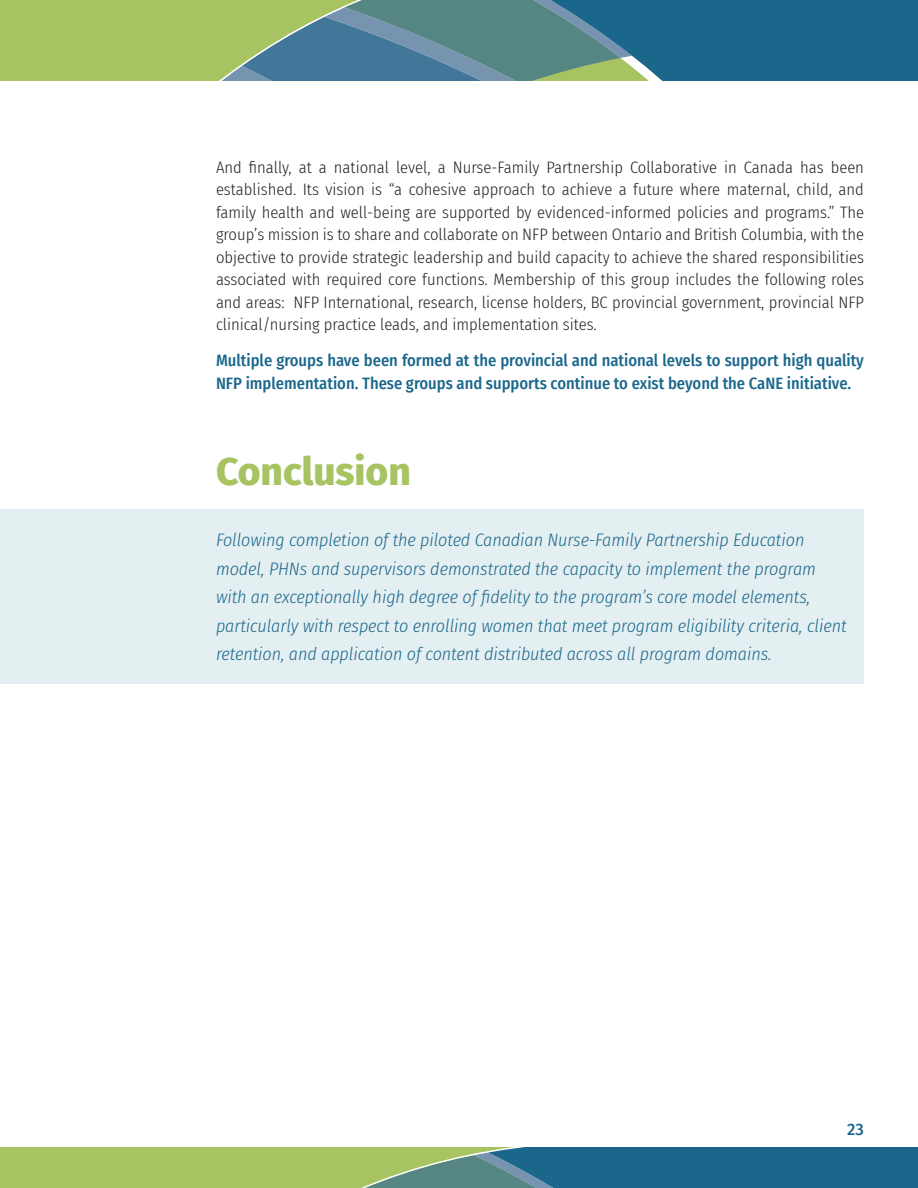
<style>
.page{position:relative;width:918px;height:1188px;background:#fff}
.page>*{position:absolute;margin:0;border:0;box-sizing:border-box;transform-origin:0 0}
.Large_Heading{font:800 39px "Fira Sans";color:#a7c362}
.Blue_Box{font:italic 300 18px/28.5px "Fira Sans Condensed";letter-spacing:-.005em;color:#1b678c}
.Body_Test_1{font:300 16.5px/22.5px "Fira Sans Condensed";color:#231f20;text-align:justify}
.Body_Special{font:500 16.5px/22.5px "Fira Sans Condensed";color:#1b678c}
.t1{font:500 16.5px "Fira Sans";color:#1b678c}
</style>
<div class="page">
<div style="left:641px;top:0;width:277px;height:81px;background:#1b678c"></div>
<svg style="left:0;top:0;width:632px;height:81px;background:#7aa07b"></svg>
<svg style="left:0;top:1148px;width:918px;height:40px;background:#639679"></svg>
<div style="left:0;top:509px;width:864px;height:175px;background:#e4eff2"></div>
<p class="Body_Test_1" style="left:216px;top:156px;width:650px">And finally, at a national level, a Nurse-Family Partnership Collaborative in Canada has been established. Its vision is “a cohesive approach to achieve a future where maternal, child, and family health and well-being are supported by evidenced-informed policies and programs.” The group’s mission is to share and collaborate on NFP between Ontario and British Columbia, with the objective to provide strategic leadership and build capacity to achieve the shared responsibilities associated with required core functions. Membership of this group includes the following roles and areas: NFP International, research, license holders, BC provincial government, provincial NFP clinical/nursing practice leads, and implementation sites.</p>
<p class="Body_Special" style="left:216px;top:349px;width:649px">Multiple groups have been formed at the provincial and national levels to support high quality<br>NFP implementation. These groups and supports continue to exist beyond the CaNE initiative.</p>
<p class="Large_Heading" style="left:216px;top:438px;width:196px">Conclusion</p>
<p class="Blue_Box" style="left:216px;top:526px;width:632px">Following completion of the piloted Canadian Nurse-Family Partnership Education model, PHNs and supervisors demonstrated the capacity to implement the program with an exceptionally high degree of fidelity to the program’s core model elements, particularly with respect to enrolling women that meet program eligibility criteria, client retention, and application of content distributed across all program domains.</p>
<p class="t1" style="left:847px;top:1116px;width:18px">23</p>
</div>
